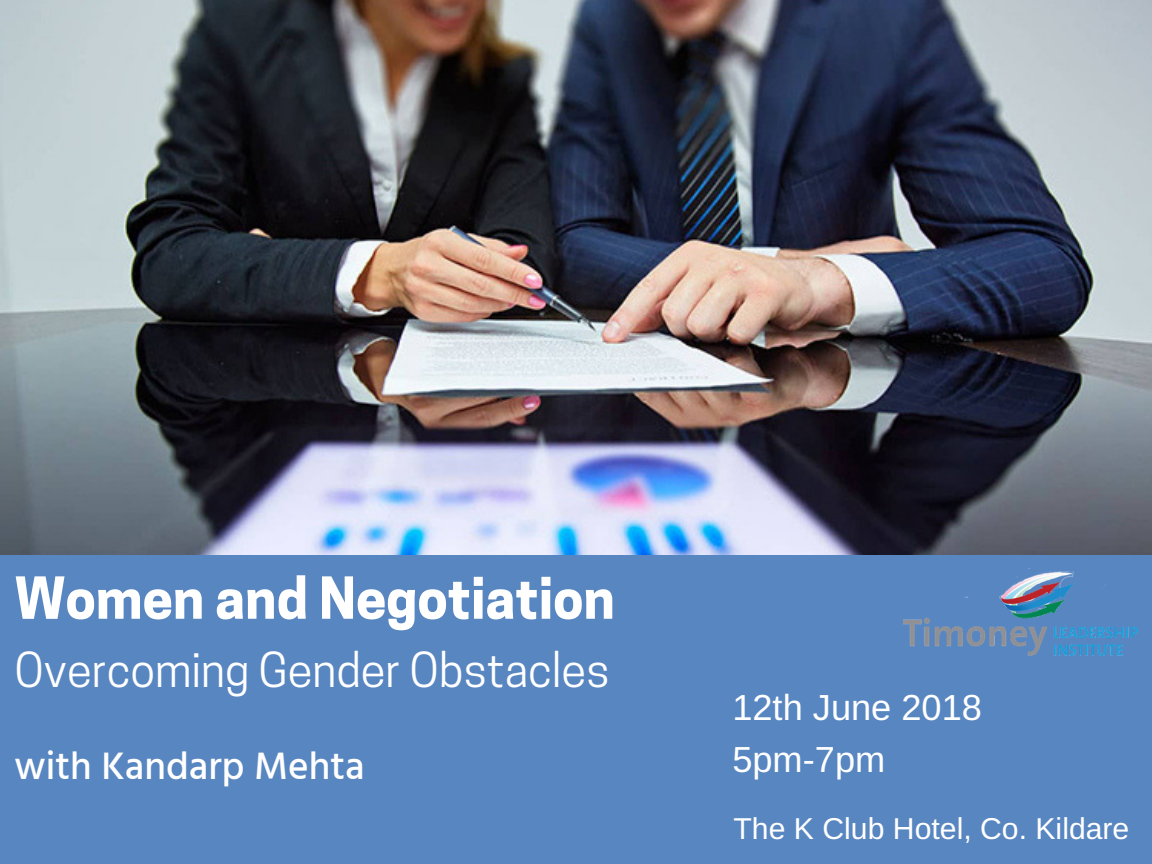
<style>
.page{position:relative;width:1152px;height:864px;background:#5886c1}
.page>*{position:absolute;margin:0;border:0;box-sizing:border-box;transform-origin:0 0}
.t1{font:700 54.3px "Cooper Hewitt";color:#fff}
.t2{font:45.3px "Cooper Hewitt";color:#fff}
.t3{font:500 39.3px "Hind Guntur";color:#fff}
.t4{font:36.3px "Arimo";color:#fff}
.t5{font:30.15px "Arimo";color:#fff}
</style>
<div class="page">
<img style="left:0;top:0;width:1152px;height:555px">
<img style="left:903px;top:568px;width:235px;height:88px">
<p class="t1" style="left:15px;top:578px;width:602px">Women and Negotiation</p>
<p class="t2" style="left:15px;top:653px;width:597px">Overcoming Gender Obstacles</p>
<p class="t4" style="left:732px;top:687px;width:251px">12th June 2018</p>
<p class="t3" style="left:15px;top:742px;width:352px">with Kandarp Mehta</p>
<p class="t4" style="left:732px;top:739px;width:154px">5pm-7pm</p>
<p class="t5" style="left:734px;top:812px;width:397px">The K Club Hotel, Co. Kildare</p>
</div>
